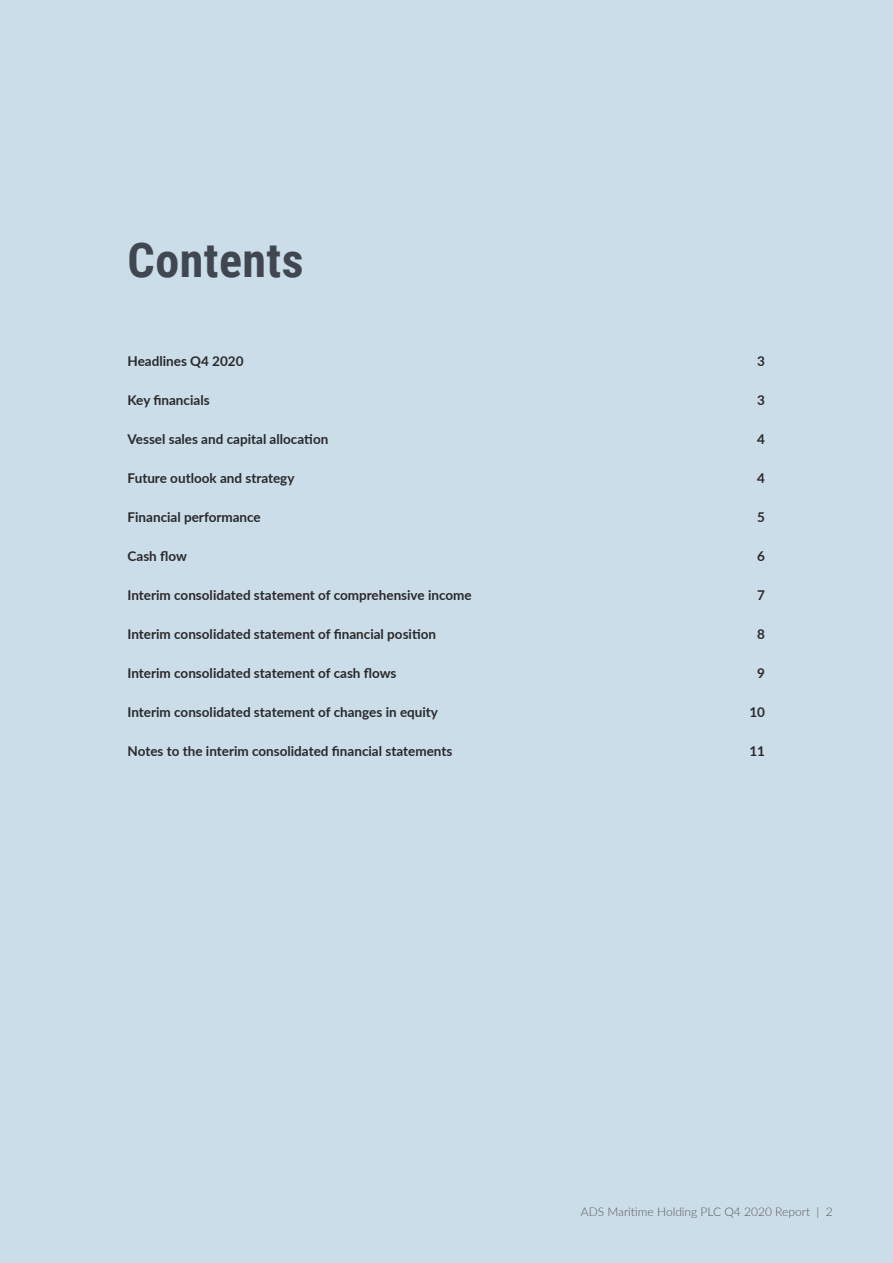
<style>
.page{position:relative;width:893px;height:1263px;background:#ccddea}
.page>*{position:absolute;margin:0;border:0;box-sizing:border-box;transform-origin:0 0}
.t1{font:700 48px "Roboto Condensed";letter-spacing:.01em;color:#414751}
.t2{font:700 13.5px "Lato";color:#292829}
.t3{font:300 12px "Lato";color:#58595b}
</style>
<div class="page">
<h1 class="t1" style="left:128px;top:226px;width:178px">Contents</h1>
<p class="t2" style="left:128px;top:351px;width:118px">Headlines Q4 2020</p>
<p class="t2" style="left:757px;top:351px;width:9px">3</p>
<p class="t2" style="left:128px;top:390px;width:84px">Key financials</p>
<p class="t2" style="left:757px;top:390px;width:9px">3</p>
<p class="t2" style="left:128px;top:429px;width:202px">Vessel sales and capital allocation</p>
<p class="t2" style="left:757px;top:429px;width:9px">4</p>
<p class="t2" style="left:128px;top:468px;width:168px">Future outlook and strategy</p>
<p class="t2" style="left:757px;top:468px;width:9px">4</p>
<p class="t2" style="left:128px;top:507px;width:135px">Financial performance</p>
<p class="t2" style="left:757px;top:507px;width:9px">5</p>
<p class="t2" style="left:128px;top:546px;width:61px">Cash flow</p>
<p class="t2" style="left:757px;top:546px;width:9px">6</p>
<p class="t2" style="left:128px;top:585px;width:346px">Interim consolidated statement of comprehensive income</p>
<p class="t2" style="left:757px;top:585px;width:9px">7</p>
<p class="t2" style="left:128px;top:624px;width:310px">Interim consolidated statement of financial position</p>
<p class="t2" style="left:757px;top:624px;width:9px">8</p>
<p class="t2" style="left:128px;top:663px;width:270px">Interim consolidated statement of cash flows</p>
<p class="t2" style="left:757px;top:663px;width:9px">9</p>
<p class="t2" style="left:128px;top:702px;width:312px">Interim consolidated statement of changes in equity</p>
<p class="t2" style="left:749px;top:702px;width:17px">10</p>
<p class="t2" style="left:128px;top:741px;width:326px">Notes to the interim consolidated financial statements</p>
<p class="t2" style="left:749px;top:741px;width:17px">11</p>
<p class="t3" style="left:581px;top:1203px;width:254px">ADS Maritime Holding PLC Q4 2020 Report | 2</p>
</div>
